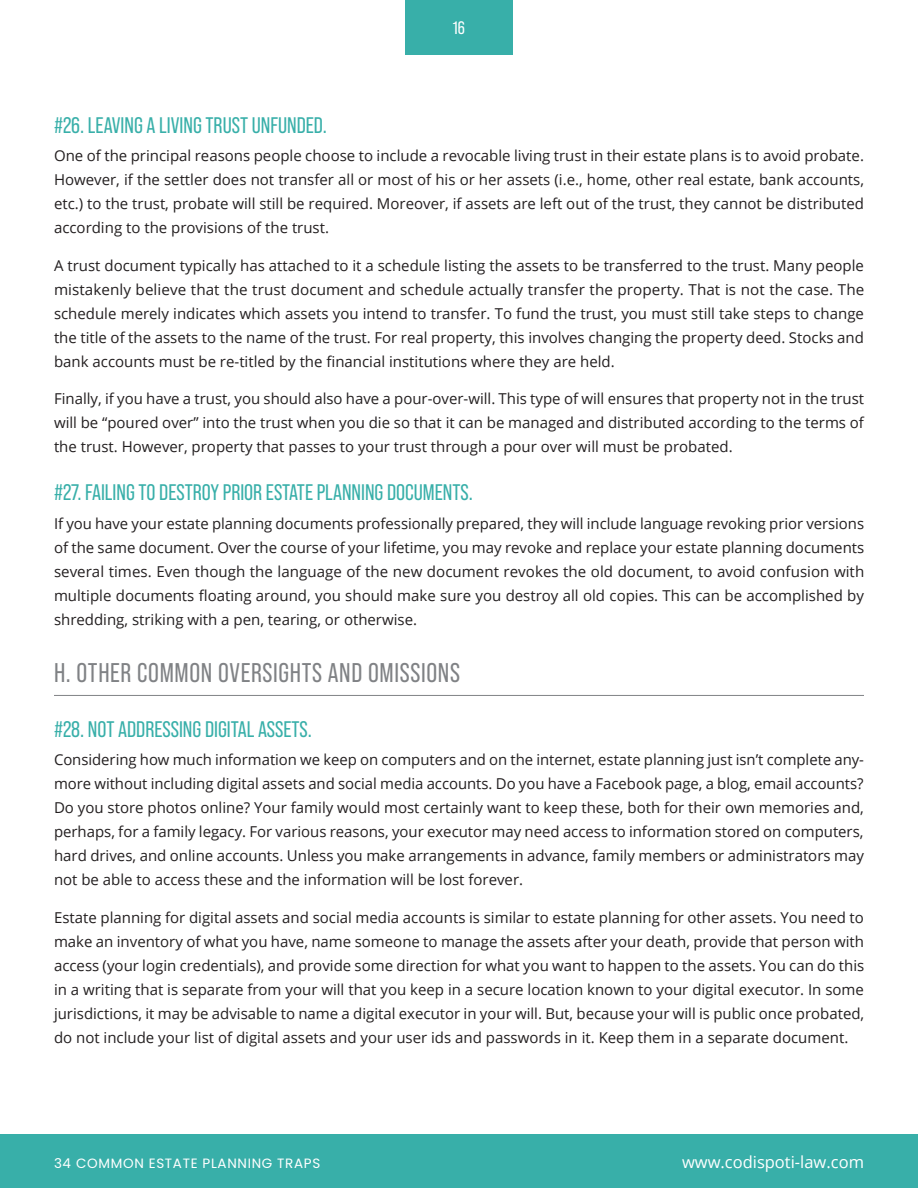
<style>
.page{position:relative;width:918px;height:1188px;background:#fff}
.page>*{position:absolute;margin:0;border:0;box-sizing:border-box;transform-origin:0 0}
.H1_-_Heading_1{font:27px "Bebas Neue Pro";letter-spacing:.025em;color:#808285}
.H2_-_Heading_2{font:22.5px "Bebas Neue Pro";color:#38afa9}
.t1{font:18px "Bebas Neue Pro";color:#fff}
.t2{font:16.5px "Open Sans";color:#fff}
.P1_-_Basic_Paragraph{font:15px/24px "Open Sans";color:#231f20;text-align:justify}
.t3{font:13.5px "Poppins";letter-spacing:.05em;color:#fff}
</style>
<div class="page">
<div style="left:405px;top:0;width:108px;height:54px;background:#38afa9"></div>
<div style="left:0;top:1134px;width:918px;height:54px;background:#38afa9"></div>
<hr style="left:54px;top:695px;width:810px;height:1px;background:#808285">
<p class="t1" style="left:453px;top:18px;width:14px">16</p>
<p class="H2_-_Heading_2" style="left:54px;top:112px;width:274px">#26. LEAVING A LIVING TRUST UNFUNDED.</p>
<p class="P1_-_Basic_Paragraph" style="left:54px;top:143px;width:812px">One of the principal reasons people choose to include a revocable living trust in their estate plans is to avoid probate.<br>However, if the settler does not transfer all or most of his or her assets (i.e., home, other real estate, bank accounts, etc.) to the trust, probate will still be required. Moreover, if assets are left out of the trust, they cannot be distributed according to the provisions of the trust.</p>
<p class="P1_-_Basic_Paragraph" style="left:54px;top:253px;width:812px">A trust document typically has attached to it a schedule listing the assets to be transferred to the trust. Many people mistakenly believe that the trust document and schedule actually transfer the property. That is not the case. The schedule merely indicates which assets you intend to transfer. To fund the trust, you must still take steps to change the title of the assets to the name of the trust. For real property, this involves changing the property deed. Stocks and bank accounts must be re-titled by the financial institutions where they are held.</p>
<p class="P1_-_Basic_Paragraph" style="left:54px;top:386px;width:812px">Finally, if you have a trust, you should also have a pour-over-will. This type of will ensures that property not in the trust will be “poured over” into the trust when you die so that it can be managed and distributed according to the terms of the trust. However, property that passes to your trust through a pour over will must be probated.</p>
<p class="H2_-_Heading_2" style="left:54px;top:480px;width:420px">#27. FAILING TO DESTROY PRIOR ESTATE PLANNING DOCUMENTS.</p>
<p class="P1_-_Basic_Paragraph" style="left:54px;top:511px;width:812px">If you have your estate planning documents professionally prepared, they will include language revoking prior versions of the same document. Over the course of your lifetime, you may revoke and replace your estate planning documents several times. Even though the language of the new document revokes the old document, to avoid confusion with multiple documents floating around, you should make sure you destroy all old copies. This can be accomplished by shredding, striking with a pen, tearing, or otherwise.</p>
<p class="H1_-_Heading_1" style="left:54px;top:657px;width:408px">H. OTHER COMMON OVERSIGHTS AND OMISSIONS</p>
<p class="H2_-_Heading_2" style="left:54px;top:716px;width:260px">#28. NOT ADDRESSING DIGITAL ASSETS.</p>
<p class="P1_-_Basic_Paragraph" style="left:54px;top:747px;width:812px">Considering how much information we keep on computers and on the internet, estate planning just isn’t complete any&shy;more without including digital assets and social media accounts. Do you have a Facebook page, a blog, email accounts?<br>Do you store photos online? Your family would most certainly want to keep these, both for their own memories and, perhaps, for a family legacy. For various reasons, your executor may need access to information stored on computers, hard drives, and online accounts. Unless you make arrangements in advance, family members or administrators may not be able to access these and the information will be lost forever.</p>
<p class="P1_-_Basic_Paragraph" style="left:54px;top:905px;width:812px">Estate planning for digital assets and social media accounts is similar to estate planning for other assets. You need to make an inventory of what you have, name someone to manage the assets after your death, provide that person with access (your login credentials), and provide some direction for what you want to happen to the assets. You can do this in a writing that is separate from your will that you keep in a secure location known to your digital executor. In some jurisdictions, it may be advisable to name a digital executor in your will. But, because your will is public once probated, do not include your list of digital assets and your user ids and passwords in it. Keep them in a separate document.</p>
<p class="t3" style="left:54px;top:1156px;width:268px">34 COMMON ESTATE PLANNING TRAPS</p>
<p class="t2" style="left:682px;top:1151px;width:184px">www.codispoti-law.com</p>
</div>
